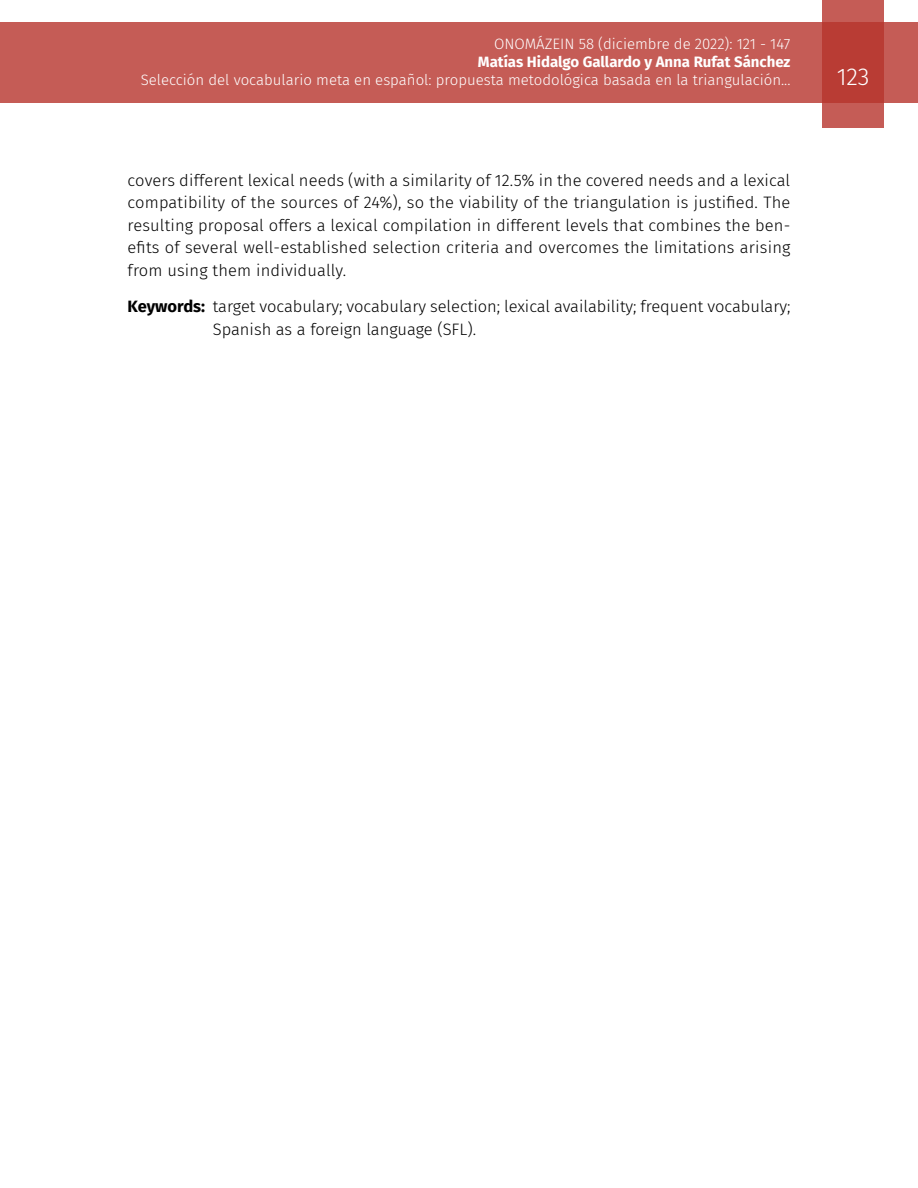
<style>
.page{position:relative;width:918px;height:1188px;background:#fff}
.page>*{position:absolute;margin:0;border:0;box-sizing:border-box;transform-origin:0 0}
.t1{font:300 24px "Fira Sans";color:#fff}
.t2{font:300 16.5px/22.5px "Fira Sans";color:#000}
.t3{font:300 15px "Fira Sans";color:#fff}
.t4{font:700 15px "Fira Sans";color:#fff}
.s1{font-weight:700}
</style>
<div class="page">
<div style="left:0;top:23px;width:918px;height:80px;background:#c55c56"></div>
<svg style="left:822px;top:0;width:62px;height:128px;background:#bd4740"></svg>
<p class="t3" style="left:494px;top:34px;width:298px">ONOMÁZEIN 58 (diciembre de 2022): 121 - 147</p>
<p class="t4" style="left:478px;top:50px;width:314px">Matías Hidalgo Gallardo y Anna Rufat Sánchez</p>
<p class="t3" style="left:141px;top:70px;width:651px">Selección del vocabulario meta en español: propuesta metodológica basada en la triangulación...</p>
<h1 class="t1" style="left:837px;top:60px;width:34px">123</h1>
<p class="t2" style="left:128px;top:168px;width:664px;text-align:justify">covers different lexical needs (with a similarity of 12.5% in the covered needs and a lexical compatibility of the sources of 24%), so the viability of the triangulation is justified. The resulting proposal offers a lexical compilation in different levels that combines the ben&shy;efits of several well-established selection criteria and overcomes the limitations arising from using them individually.</p>
<p class="t2" style="left:213px;top:295px;width:579px;text-indent:-85px"><span class="s1">Keywords:</span> target vocabulary; vocabulary selection; lexical availability; frequent vocabulary;<br>Spanish as a foreign language (SFL).</p>
</div>
